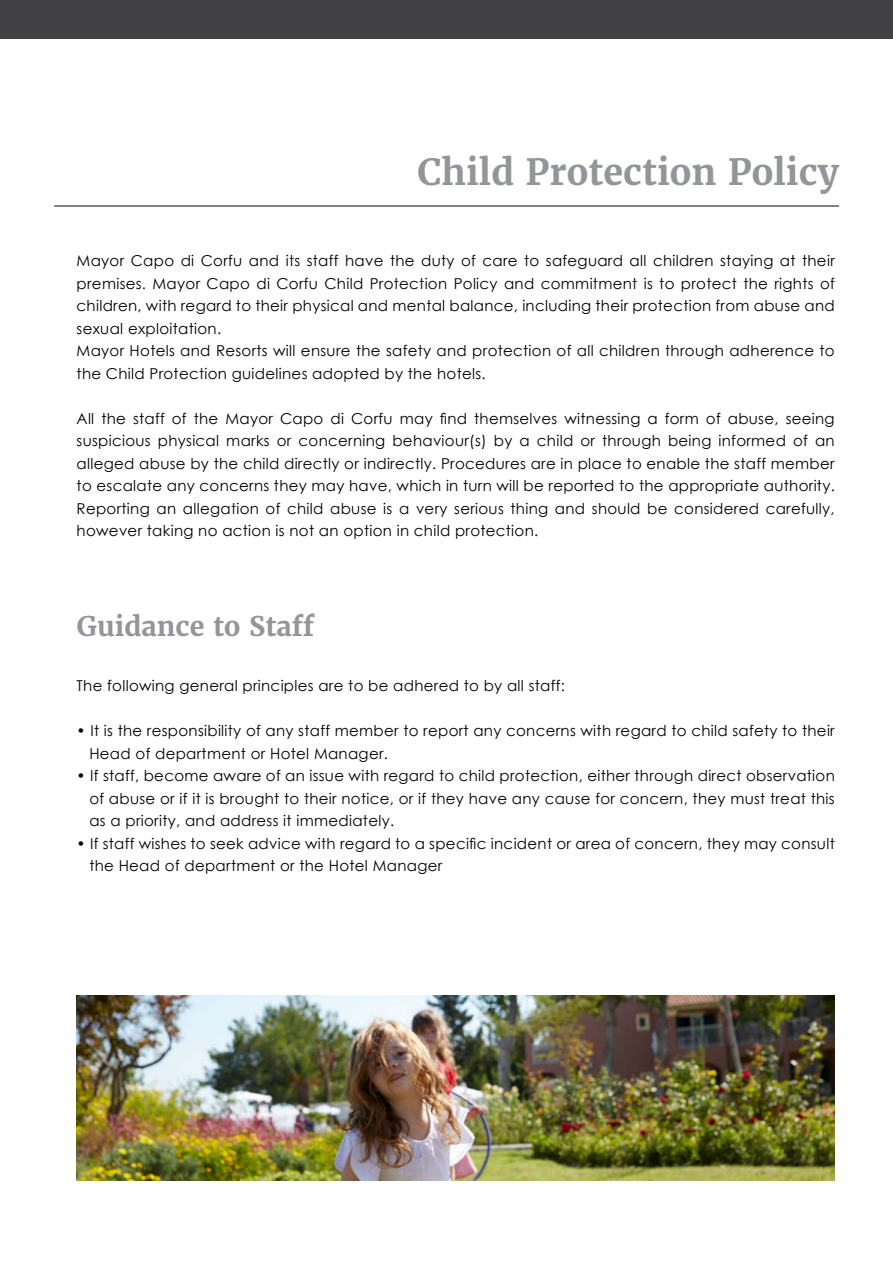
<style>
.page{position:relative;width:893px;height:1263px;background:#fff}
.page>*{position:absolute;margin:0;border:0;box-sizing:border-box;transform-origin:0 0}
.t1{font:700 36px "Merriweather";color:#939598}
.t2{font:700 27px "Merriweather";color:#939598}
.t3{font:15px/22.5px "Century Gothic";letter-spacing:.02em;color:#000}
</style>
<div class="page">
<hr style="left:54px;top:205px;width:785px;height:2px;background:#58595b">
<div style="left:0;top:0;width:893px;height:38px;background:#414042"></div>
<img style="left:77px;top:995px;width:758px;height:185px">
<h1 class="t1" style="left:418px;top:149px;width:423px">Child Protection Policy</h1>
<p class="t3" style="left:77px;top:249px;width:760px">Mayor Capo di Corfu and its staff have the duty of care to safeguard all children staying at their premises. Mayor Capo di Corfu Child Protection Policy and commitment is to protect the rights of children, with regard to their physical and mental balance, including their protection from abuse and sexual exploitation.<br>Mayor Hotels and Resorts will ensure the safety and protection of all children through adherence to the Child Protection guidelines adopted by the hotels.</p>
<p class="t3" style="left:77px;top:407px;width:760px;text-align:justify">All the staff of the Mayor Capo di Corfu may find themselves witnessing a form of abuse, seeing suspicious physical marks or concerning behaviour(s) by a child or through being informed of an alleged abuse by the child directly or indirectly. Procedures are in place to enable the staff member to escalate any concerns they may have, which in turn will be reported to the appropriate authority.<br>Reporting an allegation of child abuse is a very serious thing and should be considered carefully, however taking no action is not an option in child protection.</p>
<h2 class="t2" style="left:77px;top:609px;width:240px">Guidance to Staff</h2>
<p class="t3" style="left:77px;top:674px;width:490px">The following general principles are to be adhered to by all staff:</p>
<p class="t3" style="left:89px;top:719px;width:747px;text-indent:-13px">• It is the responsibility of any staff member to report any concerns with regard to child safety to their<br>Head of department or Hotel Manager.</p>
<p class="t3" style="left:89px;top:764px;width:747px;text-align:justify;text-indent:-13px">• If staff, become aware of an issue with regard to child protection, either through direct observation of abuse or if it is brought to their notice, or if they have any cause for concern, they must treat this as a priority, and address it immediately.</p>
<p class="t3" style="left:89px;top:832px;width:747px;text-indent:-13px">• If staff wishes to seek advice with regard to a specific incident or area of concern, they may consult the Head of department or the Hotel Manager</p>
</div>
